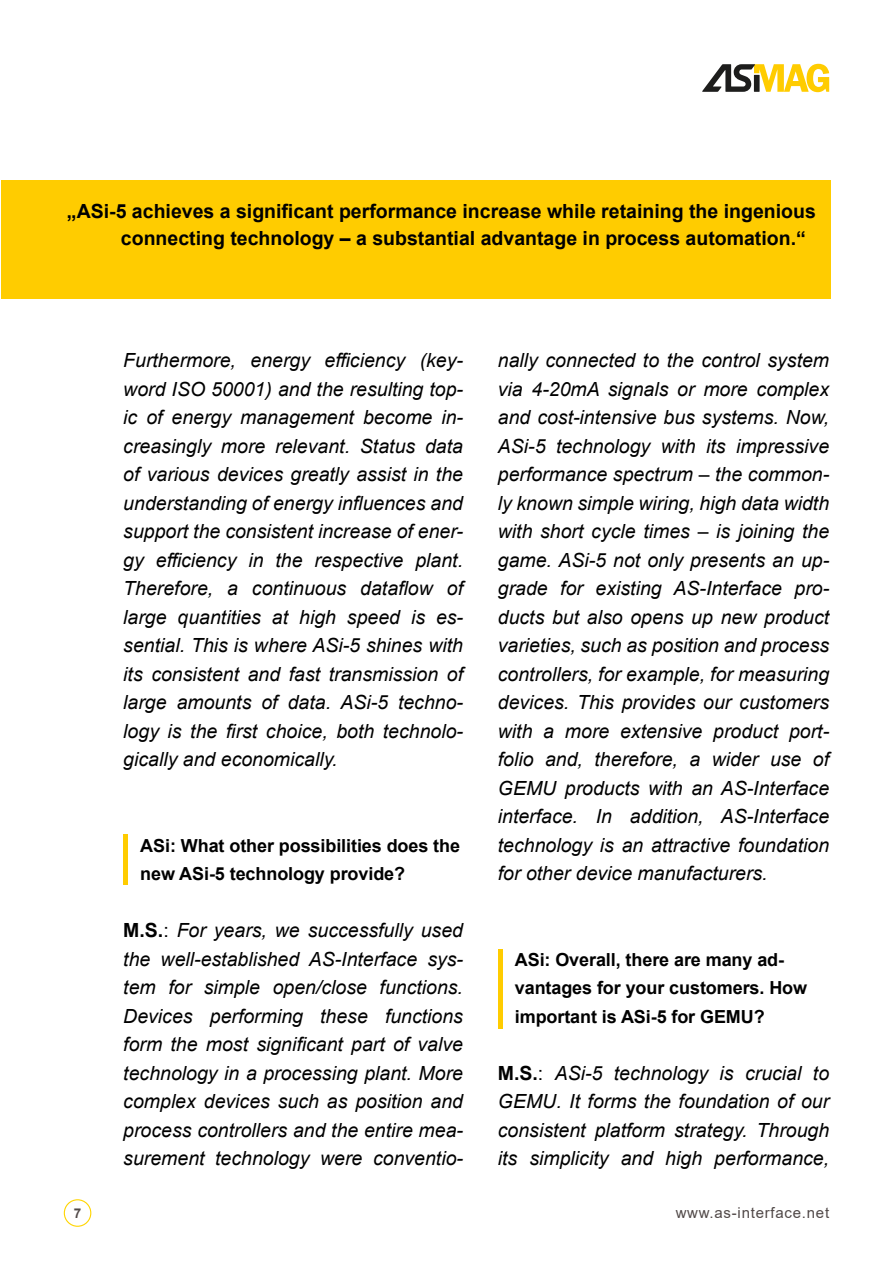
<style>
.page{position:relative;width:893px;height:1263px;background:#fff}
.page>*{position:absolute;margin:0;border:0;box-sizing:border-box;transform-origin:0 0}
.t1{font:italic 19.5px/28.5px "Arial";color:#000;text-align:justify}
.t2{font:700 19.5px/27px "Arial";color:#000}
.t3{font:700 18px/28.5px "Arial";letter-spacing:-.005em;color:#000}
.t4{font:15px "Arial";letter-spacing:.05em;color:#514948}
.t5{font:700 13.5px "Arial";color:#514948}
.s1{font-weight:700;font-style:normal}
.s2{font-style:normal}
</style>
<div class="page">
<svg style="left:702px;top:64px;width:127px;height:28px"></svg>
<div style="left:754px;top:75px;width:6px;height:17px;background:#1d1d1c"></div>
<div style="left:64px;top:1199px;width:27px;height:28px;border:1px solid #ffd500;border-radius:50%"></div>
<div style="left:123px;top:834px;width:5px;height:50px;background:#fc0"></div>
<div style="left:1px;top:180px;width:829px;height:118px;background:#fc0"></div>
<div style="left:498px;top:949px;width:5px;height:79px;background:#fc0"></div>
<p class="t2" style="left:121px;top:197px;width:696px;text-indent:-54px">„ASi-5 achieves a significant performance increase while retaining the ingenious connecting technology – a substantial advantage in process automation.“</p>
<p class="t1" style="left:123px;top:346px;width:341px">Furthermore, energy efficiency (key&shy;word ISO 50001) and the resulting top&shy;ic of energy management become in&shy;creasingly more relevant. Status data of various devices greatly assist in the understanding of energy influences and support the consistent increase of ener&shy;gy efficiency in the respective plant.<br>Therefore, a continuous dataflow of large quantities at high speed is es&shy;sential. This is where ASi-5 shines with its consistent and fast transmission of large amounts of data. ASi-5 techno&shy;logy is the first choice, both technolo&shy;gically and economically.</p>
<p class="t3" style="left:140px;top:831px;width:321px">ASi: What other possibilities does the new ASi-5 technology provide?</p>
<p class="t1" style="left:123px;top:916px;width:341px"><span class="s1">M.S.</span><span class="s2">:</span> For years, we successfully used the well-established AS-Interface sys&shy;tem for simple open/close functions.<br>Devices performing these functions form the most significant part of valve technology in a processing plant. More complex devices such as position and process controllers and the entire mea&shy;surement technology were conventio-</p>
<p class="t1" style="left:498px;top:346px;width:333px">nally connected to the control system via 4-20mA signals or more complex and cost-intensive bus systems. Now, ASi-5 technology with its impressive performance spectrum – the common&shy;ly known simple wiring, high data width with short cycle times – is joining the game. ASi-5 not only presents an up&shy;grade for existing AS-Interface pro&shy;ducts but also opens up new product varieties, such as position and process controllers, for example, for measuring devices. This provides our customers with a more extensive product port&shy;folio and, therefore, a wider use of GEMU products with an AS-Interface interface. In addition, AS-Interface technology is an attractive foundation for other device manufacturers.</p>
<p class="t3" style="left:515px;top:945px;width:294px">ASi: Overall, there are many ad&shy;vantages for your customers. How important is ASi-5 for GEMU?</p>
<p class="t1" style="left:498px;top:1059px;width:333px"><span class="s1">M.S.</span><span class="s2">:</span> ASi-5 technology is crucial to GEMU. It forms the foundation of our consistent platform strategy. Through its simplicity and high performance,</p>
<p class="t5" style="left:74px;top:1208px;width:9px">7</p>
<p class="t4" style="left:676px;top:1203px;width:155px">www.as-interface.net</p>
</div>
